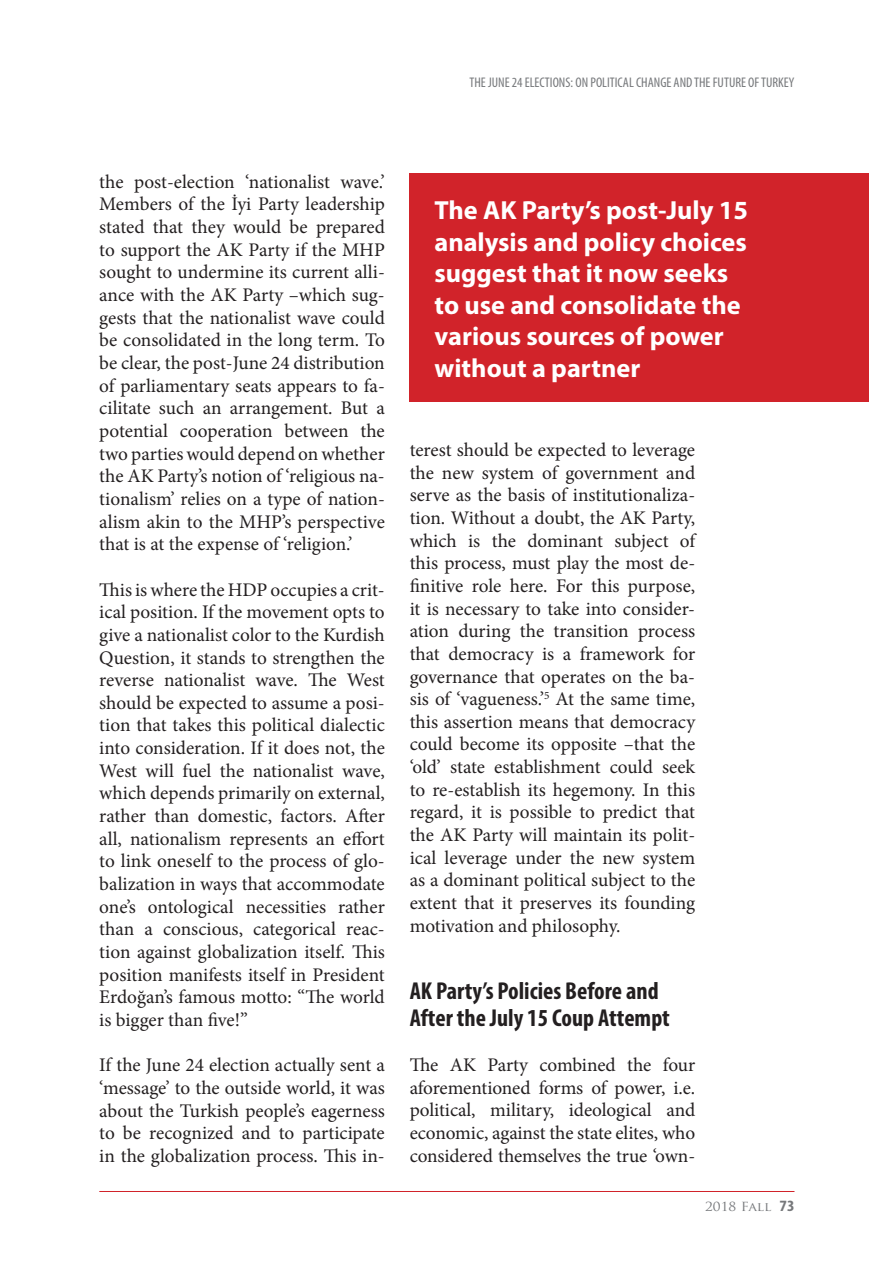
<style>
.page{position:relative;width:869px;height:1261px;background:#fff}
.page>*{position:absolute;margin:0;border:0;box-sizing:border-box;transform-origin:0 0}
.t1{font:700 26.25px/31.5px "Myriad Pro";color:#fff}
.t2{font:700 condensed 24.5px/26.2px "Myriad Pro";color:#231f20}
.t3{font:19.25px/22.6px "Minion Pro";letter-spacing:-.005em;color:#231f20;text-align:justify}
.t4{font:condensed 14px "Myriad Pro";color:#76787b}
.t5{font:12.25px "Trajan Pro";color:#76787b;scale:1.11 1}
.s1{font-family:"Myriad Pro";font-weight:700;font-stretch:condensed;font-size:15.75px}
</style>
<div class="page">
<hr style="left:99px;top:1190px;width:695px;height:1px;background:#d1232a">
<div style="left:409px;top:174px;width:459px;height:228px;background:#d1232a"></div>
<p class="t4" style="left:469px;top:74px;width:326px">THE JUNE 24 ELECTIONS: ON POLITICAL CHANGE AND THE FUTURE OF TURKEY</p>
<p class="t3" style="left:99px;top:170px;width:287px">the post-election ‘nationalist wave.’ Members of the İyi Party leadership stated that they would be prepared to support the AK Party if the MHP sought to undermine its current alli&shy;ance with the AK Party –which sug&shy;gests that the nationalist wave could be consolidated in the long term. To be clear, the post-June 24 distribution of parliamentary seats appears to fa&shy;cilitate such an arrangement. But a potential cooperation between the two parties would depend on whether the AK Party’s notion of ‘religious na&shy;tionalism’ relies on a type of nation&shy;alism akin to the MHP’s perspective that is at the expense of ‘religion.’</p>
<p class="t3" style="left:99px;top:578px;width:287px">This is where the HDP occupies a crit&shy;ical position. If the movement opts to give a nationalist color to the Kurdish Question, it stands to strengthen the reverse nationalist wave. The West should be expected to assume a posi&shy;tion that takes this political dialectic into consideration. If it does not, the West will fuel the nationalist wave, which depends primarily on external, rather than domestic, factors. After all, nationalism represents an effort to link oneself to the process of glo&shy;balization in ways that accommodate one’s ontological necessities rather than a conscious, categorical reac&shy;tion against globalization itself. This position manifests itself in President Erdoğan’s famous motto: “The world is bigger than five!”</p>
<p class="t3" style="left:99px;top:1053px;width:287px">If the June 24 election actually sent a ‘message’ to the outside world, it was about the Turkish people’s eagerness to be recognized and to participate in the globalization process. This in-</p>
<h1 class="t1" style="left:434px;top:193px;width:315px">The AK Party’s post-July 15 analysis and policy choices suggest that it now seeks to use and consolidate the various sources of power without a partner</h1>
<p class="t3" style="left:409px;top:438px;width:287px">terest should be expected to leverage the new system of government and serve as the basis of institutionaliza&shy;tion. Without a doubt, the AK Party, which is the dominant subject of this process, must play the most de&shy;finitive role here. For this purpose, it is necessary to take into consider&shy;ation during the transition process that democracy is a framework for governance that operates on the ba&shy;sis of ‘vagueness.’<sup>5</sup> At the same time, this assertion means that democracy could become its opposite –that the ‘old’ state establishment could seek to re-establish its hegemony. In this regard, it is possible to predict that the AK Party will maintain its polit&shy;ical leverage under the new system as a dominant political subject to the extent that it preserves its founding motivation and philosophy.</p>
<p class="t2" style="left:409px;top:977px;width:261px">AK Party’s Policies Before and<br>After the July 15 Coup Attempt</p>
<p class="t3" style="left:409px;top:1053px;width:287px">The AK Party combined the four aforementioned forms of power, i.e. political, military, ideological and economic, against the state elites, who considered themselves the true ‘own-</p>
<p class="t5" style="left:704px;top:1198px;width:82px">2018 Fall <span class="s1">73</span></p>
</div>
